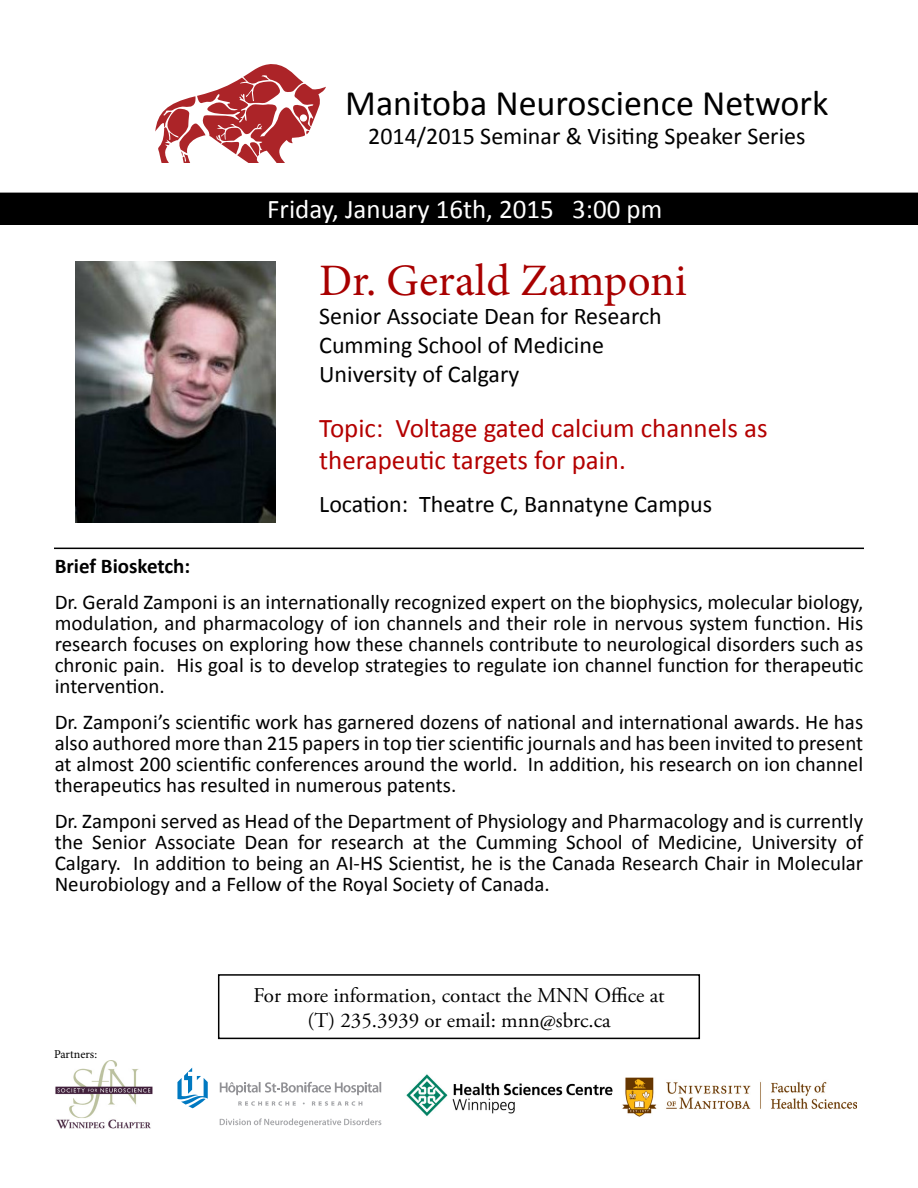
<style>
.page{position:relative;width:918px;height:1188px;background:#fff}
.page>*{position:absolute;margin:0;border:0;box-sizing:border-box;transform-origin:0 0}
.t1{font:45px "Minion Pro";color:#a80000}
.t2{font:36px "Calibri";color:#000}
.t3{font:27px/32.4px "Calibri";color:#b40000}
.t4{font:27px "Calibri";color:#fff}
.t5{font:24px/28.8px "Calibri";color:#000}
.t6{font:21px/21px "Calibri";color:#000;text-align:justify}
.t7{font:21px/25.2px "Adobe Garamond Pro";color:#000;text-align:center}
.t8{font:700 21px "Calibri";color:#000}
.t9{font:12px "Minion Pro";letter-spacing:-.005em;color:#000}
</style>
<div class="page">
<div style="left:0;top:193px;width:918px;height:32px;background:#000"></div>
<div style="left:218px;top:974px;width:482px;height:65px;border:2px solid #000"></div>
<hr style="left:54px;top:548px;width:810px;height:1px;background:#000">
<svg style="left:155px;top:64px;width:171px;height:98px"></svg>
<img style="left:406px;top:1074px;width:207px;height:42px">
<img style="left:622px;top:1078px;width:234px;height:38px">
<img style="left:55px;top:1061px;width:98px;height:67px">
<svg style="left:177px;top:1068px;width:31px;height:40px"></svg>
<svg style="left:220px;top:1082px;width:161px;height:13px"></svg>
<svg style="left:238px;top:1101px;width:58px;height:5px"></svg>
<svg style="left:312px;top:1101px;width:50px;height:5px"></svg>
<svg style="left:220px;top:1118px;width:161px;height:9px"></svg>
<img style="left:76px;top:262px;width:199px;height:261px">
<h2 class="t2" style="left:345px;top:80px;width:485px">Manitoba Neuroscience Network</h2>
<p class="t5" style="left:368px;top:122px;width:439px">2014/2015 Seminar &amp; Visiting Speaker Series</p>
<p class="t4" style="left:267px;top:192px;width:397px">Friday, January 16th, 2015 3:00 pm</p>
<h1 class="t1" style="left:319px;top:251px;width:369px">Dr. Gerald Zamponi</h1>
<p class="t5" style="left:319px;top:302px;width:344px">Senior Associate Dean for Research<br>Cumming School of Medicine<br>University of Calgary</p>
<p class="t3" style="left:319px;top:412px;width:450px">Topic: Voltage gated calcium channels as therapeutic targets for pain.</p>
<p class="t5" style="left:319px;top:490px;width:394px">Location: Theatre C, Bannatyne Campus</p>
<p class="t8" style="left:55px;top:553px;width:137px">Brief Biosketch:</p>
<p class="t6" style="left:55px;top:592px;width:810px">Dr. Gerald Zamponi is an internationally recognized expert on the biophysics, molecular biology, modulation, and pharmacology of ion channels and their role in nervous system function. His research focuses on exploring how these channels contribute to neurological disorders such as chronic pain. His goal is to develop strategies to regulate ion channel function for therapeutic intervention.</p>
<p class="t6" style="left:55px;top:712px;width:810px">Dr. Zamponi’s scientific work has garnered dozens of national and international awards. He has also authored more than 215 papers in top tier scientific journals and has been invited to present at almost 200 scientific conferences around the world. In addition, his research on ion channel therapeutics has resulted in numerous patents.</p>
<p class="t6" style="left:55px;top:811px;width:810px">Dr. Zamponi served as Head of the Department of Physiology and Pharmacology and is currently the Senior Associate Dean for research at the Cumming School of Medicine, University of Calgary. In addition to being an AI-HS Scientist, he is the Canada Research Chair in Molecular Neurobiology and a Fellow of the Royal Society of Canada.</p>
<p class="t9" style="left:54px;top:1046px;width:45px">Partners:</p>
<p class="t7" style="left:253px;top:983px;width:413px">For more information, contact the MNN Office at (T) 235.3939 or email: mnn@sbrc.ca</p>
</div>
